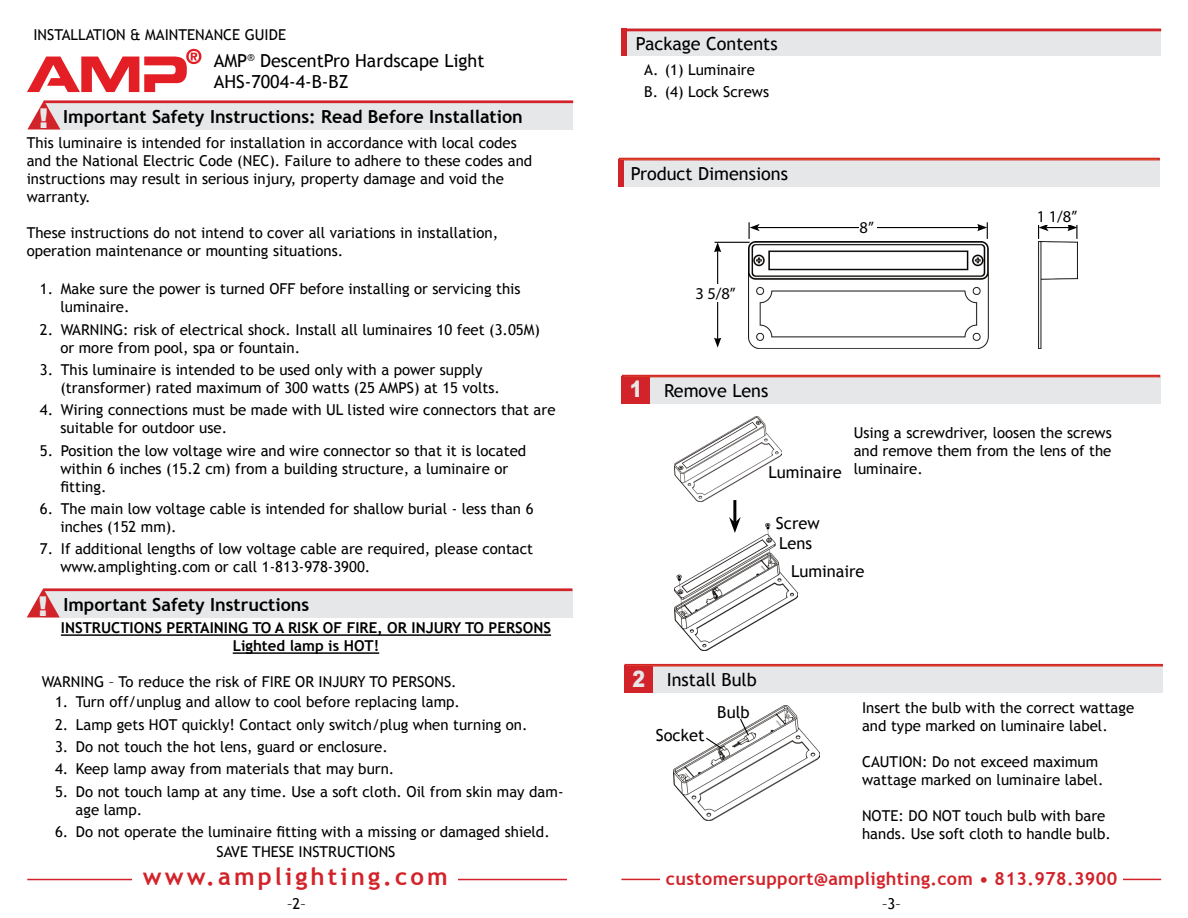
<style>
.page{position:relative;width:1188px;height:918px;background:#fff}
.page>*{position:absolute;margin:0;border:0;box-sizing:border-box;transform-origin:0 0}
.t1{font:900 27.3px "Arial";color:#e6e7e8;scale:1.07 1}
.t2{font:700 24px "Trebuchet MS";letter-spacing:.13em;color:#d2232a}
.t3{font:18px/21.6px "Trebuchet MS";color:#000}
.t4{font:700 18px "Trebuchet MS";color:#000}
.t5{font:700 18px "Trebuchet MS";letter-spacing:.02em;color:#d2232a}
.t6{font:16.5px "Trebuchet MS";color:#000}
.t7{font:16.5px "Myriad Pro";color:#000}
.t8{font:15px/18px "Trebuchet MS";color:#000}
.t9{font:700 15px/18px "Trebuchet MS";color:#000;text-align:center}
.s1{font-family:"Arial";font-weight:900;font-size:22.5px;color:#e6e7e8}
</style>
<div class="page">
<hr style="left:27px;top:879px;width:540px;height:1px;background:#d2232a">
<div style="left:133px;top:868px;width:325px;height:17px;background:#fff"></div>
<hr style="left:621px;top:879px;width:540px;height:1px;background:#d2232a">
<div style="left:660px;top:871px;width:463px;height:14px;background:#fff"></div>
<div style="left:620px;top:159px;width:540px;height:27px;background:#e6e7e8"></div>
<div style="left:619px;top:159px;width:5px;height:28px;background:#d2232a"></div>
<div style="left:619px;top:158px;width:541px;height:2px;border:1px solid #d2232a"></div>
<div style="left:627px;top:376px;width:533px;height:28px;background:#e6e7e8"></div>
<div style="left:622px;top:376px;width:28px;height:28px;background:#d2232a"></div>
<div style="left:622px;top:375px;width:538px;height:2px;border:1px solid #d2232a"></div>
<div style="left:45px;top:102px;width:528px;height:27px;background:#e6e7e8"></div>
<div style="left:44px;top:100px;width:529px;height:3px;border:1px solid #d2232a"></div>
<svg style="left:27px;top:49px;width:174px;height:81px"></svg>
<div style="left:44px;top:590px;width:529px;height:27px;background:#e6e7e8"></div>
<div style="left:43px;top:588px;width:530px;height:3px;border:1px solid #d2232a"></div>
<svg style="left:26px;top:588px;width:36px;height:30px"></svg>
<hr style="left:61px;top:634px;width:490px;height:2px;background:#000">
<hr style="left:233px;top:652px;width:146px;height:2px;background:#000">
<div style="left:627px;top:29px;width:534px;height:27px;background:#e6e7e8"></div>
<div style="left:621px;top:29px;width:6px;height:27px;background:#d2232a"></div>
<div style="left:622px;top:29px;width:539px;height:2px;border:1px solid #d2232a"></div>
<img style="left:749px;top:242px;width:329px;height:106px">
<hr style="left:715px;top:242px;width:35px;height:1px;background:#000">
<hr style="left:757px;top:227px;width:223px;height:1px;background:#000">
<svg style="left:749px;top:222px;width:11px;height:17px"></svg>
<svg style="left:977px;top:222px;width:11px;height:17px"></svg>
<svg style="left:1038px;top:225px;width:39px;height:14px"></svg>
<div style="left:860px;top:219px;width:17px;height:17px;background:#fff"></div>
<hr style="left:717px;top:250px;width:1px;height:90px;background:#000">
<svg style="left:714px;top:242px;width:7px;height:10px"></svg>
<svg style="left:714px;top:338px;width:7px;height:10px"></svg>
<div style="left:695px;top:284px;width:43px;height:18px;background:#fff"></div>
<img style="left:675px;top:416px;width:107px;height:85px">
<img style="left:675px;top:524px;width:123px;height:126px">
<div style="left:768px;top:466px;width:74px;height:12px;background:#fff"></div>
<div style="left:791px;top:564px;width:74px;height:14px;background:#fff"></div>
<div style="left:779px;top:536px;width:33px;height:14px;background:#fff"></div>
<div style="left:776px;top:517px;width:44px;height:12px;background:#fff"></div>
<hr style="left:733px;top:500px;width:3px;height:23px;background:#000">
<svg style="left:729px;top:517px;width:12px;height:16px"></svg>
<div style="left:630px;top:665px;width:533px;height:28px;background:#e6e7e8"></div>
<div style="left:624px;top:665px;width:29px;height:28px;background:#d2232a"></div>
<div style="left:625px;top:664px;width:538px;height:2px;border:1px solid #d2232a"></div>
<img style="left:674px;top:705px;width:145px;height:115px">
<div style="left:717px;top:706px;width:34px;height:12px;background:#fff"></div>
<div style="left:656px;top:726px;width:49px;height:17px;background:#fff"></div>
<svg style="left:705px;top:737px;width:18px;height:13px"></svg>
<svg style="left:739px;top:718px;width:11px;height:19px"></svg>
<p class="t8" style="left:33px;top:26px;width:254px">INSTALLATION &amp; MAINTENANCE GUIDE</p>
<p class="t3" style="left:214px;top:50px;width:272px">AMP<sup>®</sup> DescentPro Hardscape Light<br>AHS-7004-4-B-BZ</p>
<h1 class="t1" style="left:39px;top:99px;width:11px">!</h1>
<p class="t8" style="left:27px;top:134px;width:507px">This luminaire is intended for installation in accordance with local codes and the National Electric Code (NEC). Failure to adhere to these codes and instructions may result in serious injury, property damage and void the warranty.</p>
<p class="t8" style="left:27px;top:224px;width:473px">These instructions do not intend to cover all variations in installation, operation maintenance or mounting situations.</p>
<p class="t8" style="left:60px;top:280px;width:462px;text-indent:-21px">1. Make sure the power is turned OFF before installing or servicing this luminaire.</p>
<p class="t8" style="left:60px;top:320px;width:481px;text-indent:-21px">2. WARNING: risk of electrical shock. Install all luminaires 10 feet (3.05M) or more from pool, spa or fountain.</p>
<p class="t8" style="left:60px;top:361px;width:441px;text-indent:-21px">3. This luminaire is intended to be used only with a power supply (transformer) rated maximum of 300 watts (25 AMPS) at 15 volts.</p>
<p class="t8" style="left:60px;top:401px;width:497px;text-indent:-21px">4. Wiring connections must be made with UL listed wire connectors that are suitable for outdoor use.</p>
<p class="t8" style="left:60px;top:441px;width:467px;text-indent:-21px">5. Position the low voltage wire and wire connector so that it is located within 6 inches (15.2 cm) from a building structure, a luminaire or fitting.</p>
<p class="t8" style="left:60px;top:500px;width:475px;text-indent:-21px">6. The main low voltage cable is intended for shallow burial - less than 6 inches (152 mm).</p>
<p class="t8" style="left:60px;top:540px;width:474px;text-indent:-21px">7. If additional lengths of low voltage cable are required, please contact www.amplighting.com or call 1-813-978-3900.</p>
<p class="t4" style="left:64px;top:593px;width:247px">Important Safety Instructions</p>
<p class="t4" style="left:63px;top:105px;width:461px">Important Safety Instructions: Read Before Installation</p>
<h1 class="t1" style="left:38px;top:586px;width:11px">!</h1>
<p class="t9" style="left:61px;top:619px;width:492px">INSTRUCTIONS PERTAINING TO A RISK OF FIRE, OR INJURY TO PERSONS<br>Lighted lamp is HOT!</p>
<p class="t8" style="left:42px;top:673px;width:416px">WARNING – To reduce the risk of FIRE OR INJURY TO PERSONS.</p>
<p class="t8" style="left:55px;top:693px;width:407px">1. Turn off/unplug and allow to cool before replacing lamp.</p>
<p class="t8" style="left:55px;top:716px;width:474px">2. Lamp gets HOT quickly! Contact only switch/plug when turning on.</p>
<p class="t8" style="left:55px;top:738px;width:334px">3. Do not touch the hot lens, guard or enclosure.</p>
<p class="t8" style="left:55px;top:760px;width:341px">4. Keep lamp away from materials that may burn.</p>
<p class="t8" style="left:76px;top:783px;width:489px;text-indent:-21px">5. Do not touch lamp at any time. Use a soft cloth. Oil from skin may dam&shy;age lamp.</p>
<p class="t8" style="left:55px;top:822px;width:496px;line-height:20.1px;text-align:center">6. Do not operate the luminaire fitting with a missing or damaged shield.<br>SAVE THESE INSTRUCTIONS</p>
<h2 class="t2" style="left:143px;top:862px;width:307px">www.amplighting.com</h2>
<p class="t8" style="left:287px;top:895px;width:20px">–2–</p>
<p class="t3" style="left:636px;top:33px;width:143px">Package Contents</p>
<p class="t8" style="left:644px;top:59px;width:126px;line-height:22.4px">A. (1) Luminaire<br>B. (4) Lock Screws</p>
<p class="t3" style="left:631px;top:163px;width:159px">Product Dimensions</p>
<p class="t7" style="left:695px;top:284px;width:42px">3 5/8”</p>
<p class="t7" style="left:860px;top:218px;width:16px">8”</p>
<p class="t7" style="left:1037px;top:207px;width:42px">1 1/8”</p>
<p class="t3" style="left:630px;top:380px;width:140px"><span class="s1">1</span> Remove Lens</p>
<p class="t6" style="left:768px;top:463px;width:75px">Luminaire</p>
<p class="t8" style="left:854px;top:424px;width:260px;text-align:justify">Using a screwdriver, loosen the screws and remove them from the lens of the luminaire.</p>
<p class="t6" style="left:776px;top:513px;width:45px">Screw</p>
<p class="t6" style="left:779px;top:533px;width:35px">Lens</p>
<p class="t6" style="left:791px;top:562px;width:75px">Luminaire</p>
<p class="t3" style="left:632px;top:669px;width:126px"><span class="s1">2</span> Install Bulb</p>
<p class="t6" style="left:656px;top:725px;width:50px">Socket</p>
<p class="t6" style="left:717px;top:703px;width:34px">Bulb</p>
<p class="t8" style="left:862px;top:699px;width:274px">Insert the bulb with the correct wattage and type marked on luminaire label.</p>
<p class="t8" style="left:862px;top:753px;width:243px">CAUTION: Do not exceed maximum wattage marked on luminaire label.</p>
<p class="t8" style="left:862px;top:807px;width:250px">NOTE: DO NOT touch bulb with bare hands. Use soft cloth to handle bulb.</p>
<p class="t5" style="left:666px;top:867px;width:453px">customersupport@amplighting.com • 813.978.3900</p>
<p class="t8" style="left:882px;top:895px;width:20px">–3–</p>
</div>
